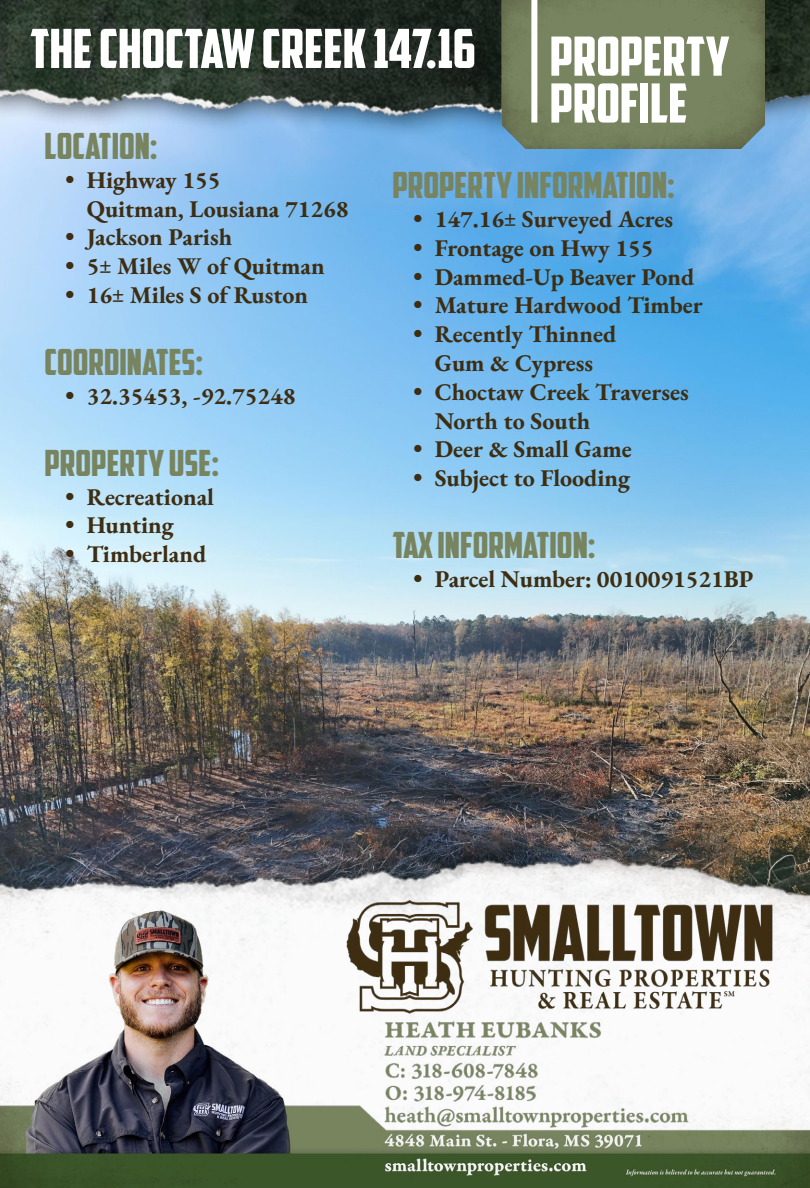
<style>
.page{position:relative;width:810px;height:1188px;background:#fff}
.page>*{position:absolute;margin:0;border:0;box-sizing:border-box;transform-origin:0 0}
.t1{font:54px/46.8px "American Captain";color:#fff}
.t2{font:36px "American Captain";color:#77845f}
.t3{font:24px/28.8px "EB Garamond";color:#3d2d12}
</style>
<div class="page">
<img style="left:0;top:169px;width:810px;height:638px">
<img style="left:0;top:0;width:810px;height:169px">
<img style="left:502px;top:0;width:263px;height:149px">
<div style="left:531px;top:0;width:6px;height:123px;background:#fff"></div>
<img style="left:0;top:807px;width:810px;height:93px">
<img style="left:0;top:900px;width:810px;height:288px">
<h1 class="t1" style="left:30px;top:25px;width:447px">THE CHOCTAW CREEK 147.16</h1>
<h1 class="t1" style="left:550px;top:33px;width:181px">PROPERTY<br>PROFILE</h1>
<h2 class="t2" style="left:45px;top:124px;width:115px">LOCATION:</h2>
<p class="t3" style="left:87px;top:165px;width:263px;text-indent:-21px">• Highway 155<br>Quitman, Lousiana 71268</p>
<p class="t3" style="left:66px;top:223px;width:168px">• Jackson Parish</p>
<p class="t3" style="left:66px;top:252px;width:261px">• 5± Miles W of Quitman</p>
<p class="t3" style="left:66px;top:281px;width:244px">• 16± Miles S of Ruston</p>
<h2 class="t2" style="left:392px;top:164px;width:284px">PROPERTY INFORMATION:</h2>
<p class="t3" style="left:414px;top:205px;width:261px">• 147.16± Surveyed Acres</p>
<p class="t3" style="left:414px;top:233px;width:241px">• Frontage on Hwy 155</p>
<p class="t3" style="left:414px;top:262px;width:282px">• Dammed-Up Beaver Pond</p>
<p class="t3" style="left:414px;top:291px;width:291px">• Mature Hardwood Timber</p>
<p class="t3" style="left:414px;top:320px;width:204px;text-align:center">• Recently Thinned<br>Gum &amp; Cypress</p>
<p class="t3" style="left:435px;top:377px;width:256px;text-indent:-21px">• Choctaw Creek Traverses<br>North to South</p>
<p class="t3" style="left:414px;top:435px;width:220px">• Deer &amp; Small Game</p>
<p class="t3" style="left:414px;top:464px;width:218px">• Subject to Flooding</p>
<h2 class="t2" style="left:392px;top:524px;width:205px">TAX INFORMATION:</h2>
<p class="t3" style="left:414px;top:565px;width:341px">• Parcel Number: 0010091521BP</p>
<h2 class="t2" style="left:45px;top:340px;width:160px">COORDINATES:</h2>
<p class="t3" style="left:66px;top:381px;width:231px">• 32.35453, -92.75248</p>
<h2 class="t2" style="left:45px;top:441px;width:176px">PROPERTY USE:</h2>
<p class="t3" style="left:66px;top:482px;width:150px">• Recreational</p>
<p class="t3" style="left:66px;top:511px;width:110px">• Hunting</p>
<p class="t3" style="left:66px;top:540px;width:142px">• Timberland</p>
</div>
